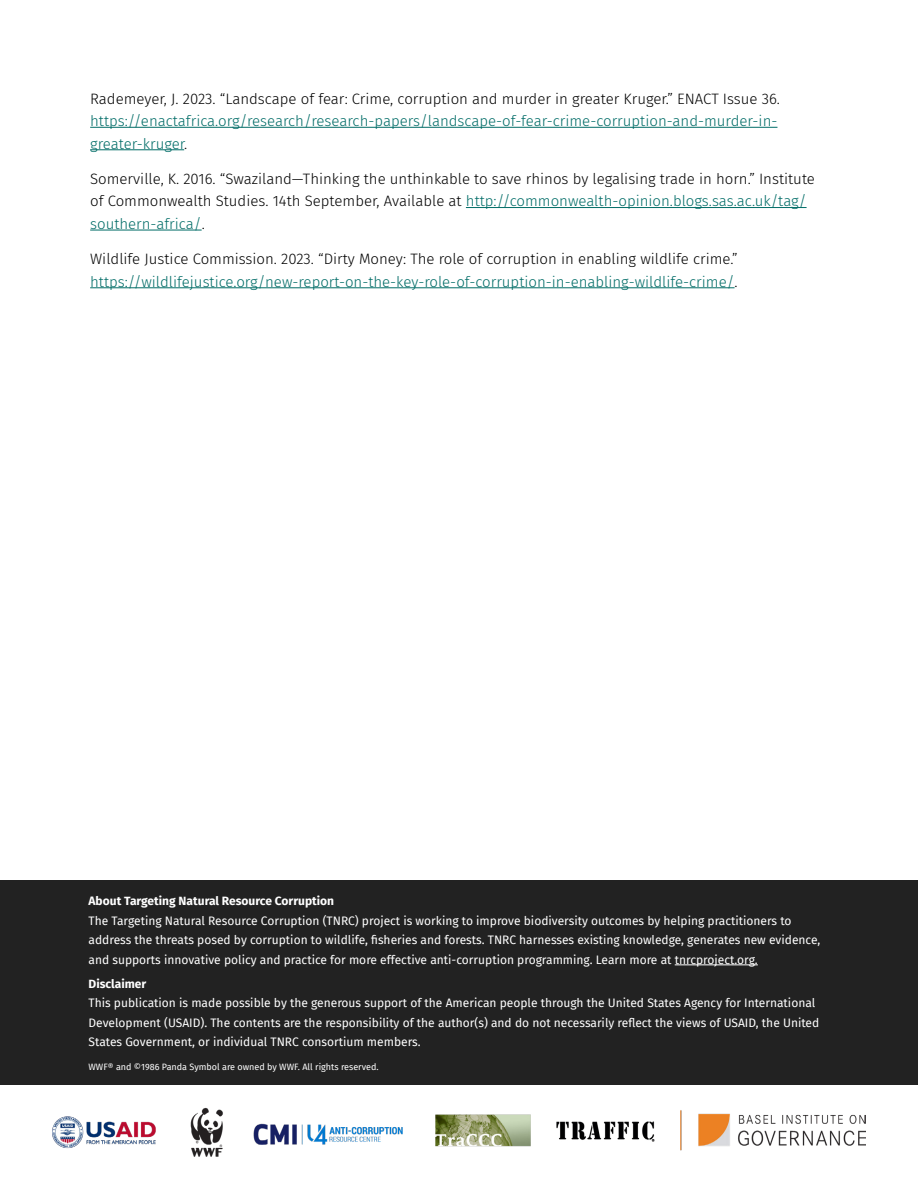
<style>
.page{position:relative;width:918px;height:1188px;background:#fff}
.page>*{position:absolute;margin:0;border:0;box-sizing:border-box;transform-origin:0 0}
.t1{font:300 15px/22.5px "Fira Sans";color:#000}
.t2{font:300 15px/22.5px "Fira Sans";color:#006c67}
.t3{font:12px/19.5px "Fira Sans";color:#fff}
.t4{font:700 12px "Fira Sans";color:#fff}
.t5{font:9px "Fira Sans";color:#fff}
.s1{color:#000}
.s2{color:#006c67}
</style>
<div class="page">
<div style="left:0;top:880px;width:918px;height:204px;background:#222"></div>
<hr style="left:675px;top:965px;width:83px;height:1px;background:#fff">
<hr style="left:90px;top:127px;width:687px;height:1px;background:#006c67">
<hr style="left:90px;top:149px;width:94px;height:1px;background:#006c67">
<hr style="left:466px;top:207px;width:341px;height:1px;background:#006c67">
<hr style="left:90px;top:230px;width:112px;height:1px;background:#006c67">
<hr style="left:90px;top:287px;width:645px;height:1px;background:#006c67">
<img style="left:52px;top:1107px;width:814px;height:50px">
<p class="t1" style="left:90px;top:87px;width:691px">Rademeyer, J. 2023. “Landscape of fear: Crime, corruption and murder in greater Kruger.” ENACT Issue 36.</p>
<p class="t2" style="left:90px;top:110px;width:689px">https://enactafrica.org/research/research-papers/landscape-of-fear-crime-corruption-and-murder-in&shy;greater-kruger<span class="s1">.</span></p>
<p class="t1" style="left:90px;top:167px;width:726px">Somerville, K. 2016. “Swaziland—Thinking the unthinkable to save rhinos by legalising trade in horn.” Institute of Commonwealth Studies. 14th September, Available at <span class="s2">http://commonwealth-opinion.blogs.sas.ac.uk/tag/ southern-africa/</span>.</p>
<p class="t2" style="left:90px;top:248px;width:649px"><span class="s1">Wildlife Justice Commission. 2023. “Dirty Money: The role of corruption in enabling wildlife crime.” </span>https://wildlifejustice.org/new-report-on-the-key-role-of-corruption-in-enabling-wildlife-crime/<span class="s1">.</span></p>
<p class="t4" style="left:89px;top:891px;width:247px">About Targeting Natural Resource Corruption</p>
<p class="t3" style="left:89px;top:911px;width:733px">The Targeting Natural Resource Corruption (TNRC) project is working to improve biodiversity outcomes by helping practitioners to address the threats posed by corruption to wildlife, fisheries and forests. TNRC harnesses existing knowledge, generates new evidence, and supports innovative policy and practice for more effective anti-corruption programming. Learn more at tnrcproject.org.</p>
<p class="t4" style="left:89px;top:974px;width:59px">Disclaimer</p>
<p class="t3" style="left:89px;top:993px;width:732px">This publication is made possible by the generous support of the American people through the United States Agency for International<br>Development (USAID). The contents are the responsibility of the author(s) and do not necessarily reflect the views of USAID, the United<br>States Government, or individual TNRC consortium members.</p>
<p class="t5" style="left:89px;top:1061px;width:292px">WWF® and ©1986 Panda Symbol are owned by WWF. All rights reserved.</p>
</div>
